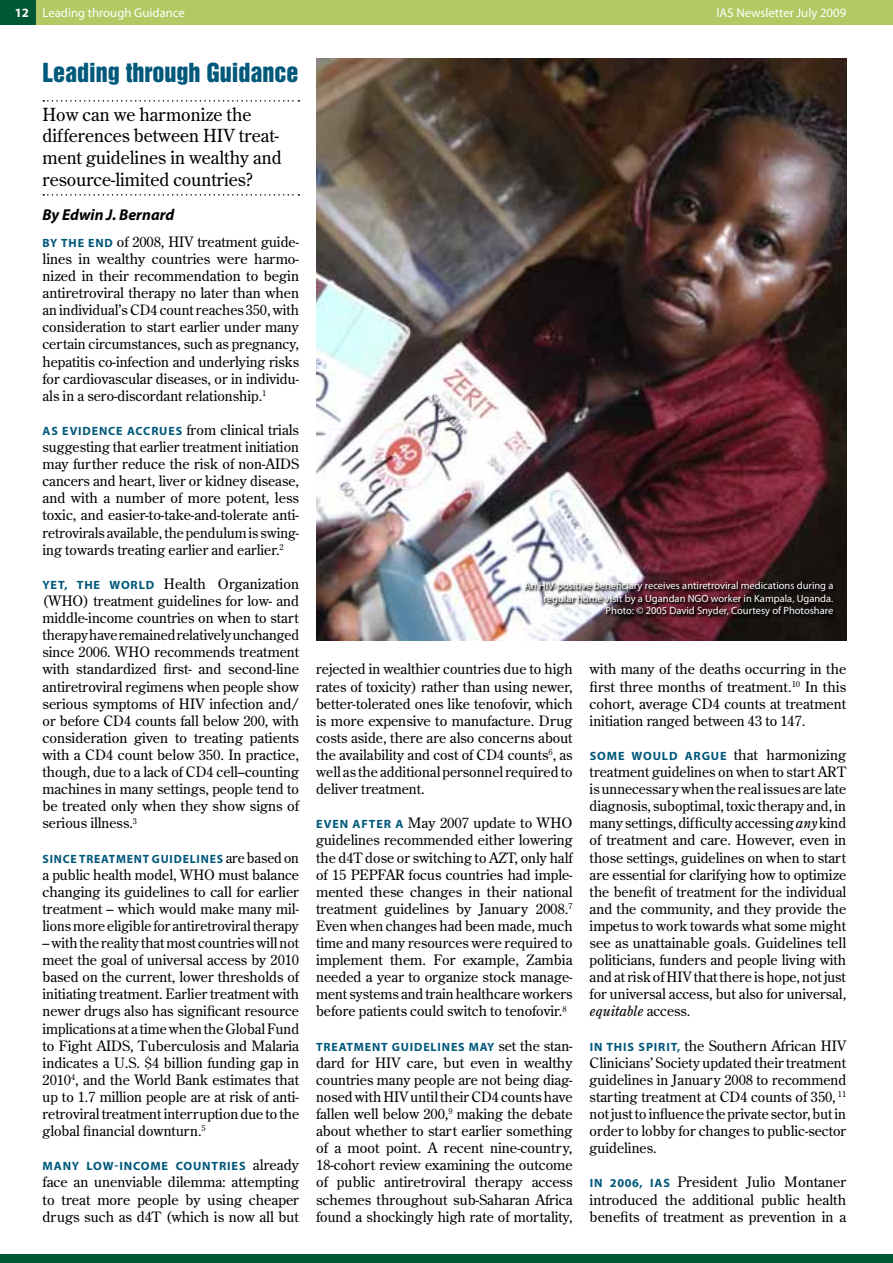
<style>
.page{position:relative;width:893px;height:1263px;background:#fff}
.page>*{position:absolute;margin:0;border:0;box-sizing:border-box;transform-origin:0 0}
.t1{font:24px "Helvetica Inserat LT Std";color:#00587b}
.t2{font:18px/21.6px "Century Old Style Std";color:#000}
.t3{font:italic 700 15.75px "Myriad Pro";color:#000}
.t4{font:14.25px/17.1px "Century Old Style Std";color:#000;text-align:justify}
.t5{font:12.75px "Myriad Pro";color:#fff}
.t6{font:700 12px "Myriad Pro";letter-spacing:.07em;color:#00587b}
.t7{font:10.5px/12.6px "Myriad Pro";color:#fff;text-align:right}
.s1{font-weight:700}
.s2{font-family:"Myriad Pro";font-weight:700;font-size:12px;color:#00587b}
.s3{font-family:"Century Old Style Std";font-weight:400;font-size:14.25px;color:#000}
.s4{font-style:italic}
</style>
<div class="page">
<svg style="left:43px;top:100px;width:256px;height:2px"></svg>
<svg style="left:43px;top:194px;width:256px;height:2px"></svg>
<img style="left:316px;top:59px;width:530px;height:581px">
<div style="left:524px;top:581px;width:312px;height:38px;background:#000;opacity:.75"></div>
<svg style="left:525px;top:582px;width:310px;height:36px;background:#5b474c"></svg>
<div style="left:0;top:0;width:893px;height:25px;background:#b3c964"></div>
<div style="left:0;top:0;width:36px;height:25px;background:#005736"></div>
<div style="left:0;top:1254px;width:893px;height:9px;background:#005736"></div>
<p class="t5" style="left:15px;top:5px;width:172px"><span class="s1">12</span> Leading through Guidance</p>
<p class="t5" style="left:717px;top:5px;width:131px">IAS Newsletter July 2009</p>
<h1 class="t1" style="left:43px;top:59px;width:258px">Leading through Guidance</h1>
<p class="t2" style="left:43px;top:103px;width:241px">How can we harmonize the differences between HIV treat&shy;ment guidelines in wealthy and resource-limited countries?</p>
<p class="t3" style="left:43px;top:204px;width:133px">By Edwin J. Bernard</p>
<p class="t4" style="left:43px;top:233px;width:258px"><span class="s2">BY THE END</span> of 2008, HIV treatment guide&shy;lines in wealthy countries were harmo&shy;nized in their recommendation to begin antiretroviral therapy no later than when an individual’s CD4 count reaches 350, with consideration to start earlier under many certain circumstances, such as pregnancy, hepatitis co-infection and underlying risks for cardiovascular diseases, or in individu&shy;als in a sero-discordant relationship.<sup>1</sup></p>
<p class="t4" style="left:43px;top:421px;width:258px"><span class="s2">AS EVIDENCE A CCRUES</span> from clinical trials suggesting that earlier treatment initiation may further reduce the risk of non-AIDS cancers and heart, liver or kidney disease, and with a number of more potent, less toxic, and easier-to-take-and-tolerate anti&shy;retrovirals available, the pendulum is swing&shy;ing towards treating earlier and earlier.<sup>2</sup></p>
<p class="t4" style="left:43px;top:575px;width:258px"><span class="s2">YET, THE WORLD</span> Health Organization (WHO) treatment guidelines for low- and middle-income countries on when to start therapy have remained relatively unchanged since 2006. WHO recommends treatment with standardized first- and second-line antiretroviral regimens when people show serious symptoms of HIV infection and/ or before CD4 counts fall below 200, with consideration given to treating patients with a CD4 count below 350. In practice, though, due to a lack of CD4 cell–counting machines in many settings, people tend to be treated only when they show signs of serious illness.<sup>3</sup></p>
<p class="t6" style="left:43px;top:851px;width:258px">SINCE TREATMENT GUIDELINES <span class="s3">are based on</span></p>
<p class="t4" style="left:43px;top:866px;width:258px">a public health model, WHO must balance changing its guidelines to call for earlier treatment – which would make many mil&shy;lions more eligible for antiretroviral therapy</p>
<p class="t4" style="left:43px;top:934px;width:258px">– with the reality that most countries will not meet the goal of universal access by 2010 based on the current, lower thresholds of initiating treatment. Earlier treatment with newer drugs also has significant resource implications at a time when the Global Fund to Fight AIDS, Tuberculosis and Malaria indicates a U.S. $4 billion funding gap in 2010<sup>4</sup>, and the World Bank estimates that up to 1.7 million people are at risk of anti&shy;retroviral treatment interruption due to the global financial downturn.<sup>5</sup></p>
<p class="t6" style="left:43px;top:1158px;width:258px">MANY LOW-INCOME COUNTRIES <span class="s3">already</span></p>
<p class="t4" style="left:43px;top:1173px;width:258px">face an unenviable dilemma: attempting to treat more people by using cheaper drugs such as d4T (which is now all but</p>
<p class="t7" style="left:524px;top:579px;width:311px">An HIV-positive beneficiary receives antiretroviral medications during a regular home visit by a Ugandan NGO worker in Kampala, Uganda.<br>Photo: © 2005 David Snyder, Courtesy of Photoshare</p>
<p class="t4" style="left:316px;top:660px;width:258px">rejected in wealthier countries due to high rates of toxicity) rather than using newer, better-tolerated ones like tenofovir, which is more expensive to manufacture. Drug costs aside, there are also concerns about the availability and cost of CD4 counts<sup>6</sup>, as well as the additional personnel required to deliver treatment.</p>
<p class="t4" style="left:316px;top:814px;width:258px"><span class="s2">E VEN A FTER A</span> May 2007 update to WHO guidelines recommended either lowering the d4T dose or switching to AZT, only half of 15 PEPFAR focus countries had imple&shy;mented these changes in their national treatment guidelines by January 2008.<sup>7<br></sup>Even when changes had been made, much time and many resources were required to implement them. For example, Zambia needed a year to organize stock manage&shy;ment systems and train healthcare workers before patients could switch to tenofovir.<sup>8</sup></p>
<p class="t6" style="left:316px;top:1039px;width:258px">TREATMENT GUIDELINES MAY <span class="s3">set the stan-</span></p>
<p class="t4" style="left:316px;top:1054px;width:258px">dard for HIV care, but even in wealthy countries many people are not being diag&shy;nosed with HIV until their CD4 counts have fallen well below 200,<sup>9</sup> making the debate about whether to start earlier something of a moot point. A recent nine-country, 18-cohort review examining the outcome of public antiretroviral therapy access schemes throughout sub-Saharan Africa found a shockingly high rate of mortality,</p>
<p class="t4" style="left:590px;top:660px;width:258px">with many of the deaths occurring in the first three months of treatment.<sup>10</sup> In this cohort, average CD4 counts at treatment initiation ranged between 43 to 147.</p>
<p class="t4" style="left:590px;top:746px;width:258px"><span class="s2">SOME W OULD A RGUE</span> that harmonizing treatment guidelines on when to start ART is unnecessary when the real issues are late diagnosis, suboptimal, toxic therapy and, in many settings, difficulty accessing <span class="s4">any</span> kind of treatment and care. However, even in those settings, guidelines on when to start are essential for clarifying how to optimize the benefit of treatment for the individual and the community, and they provide the impetus to work towards what some might see as unattainable goals. Guidelines tell politicians, funders and people living with and at risk of HIV that there is hope, not just for universal access, but also for universal, <span class="s4">equitable</span> access.</p>
<p class="t4" style="left:590px;top:1037px;width:258px"><span class="s2">I N THIS SPIRIT,</span> the Southern African HIV Clinicians’ Society updated their treatment guidelines in January 2008 to recommend starting treatment at CD4 counts of 350, <sup>11 </sup>not just to influence the private sector, but in order to lobby for changes to public-sector guidelines.</p>
<p class="t4" style="left:590px;top:1173px;width:258px"><span class="s2">I N 2006, I AS</span> President Julio Montaner introduced the additional public health benefits of treatment as prevention in a</p>
</div>
